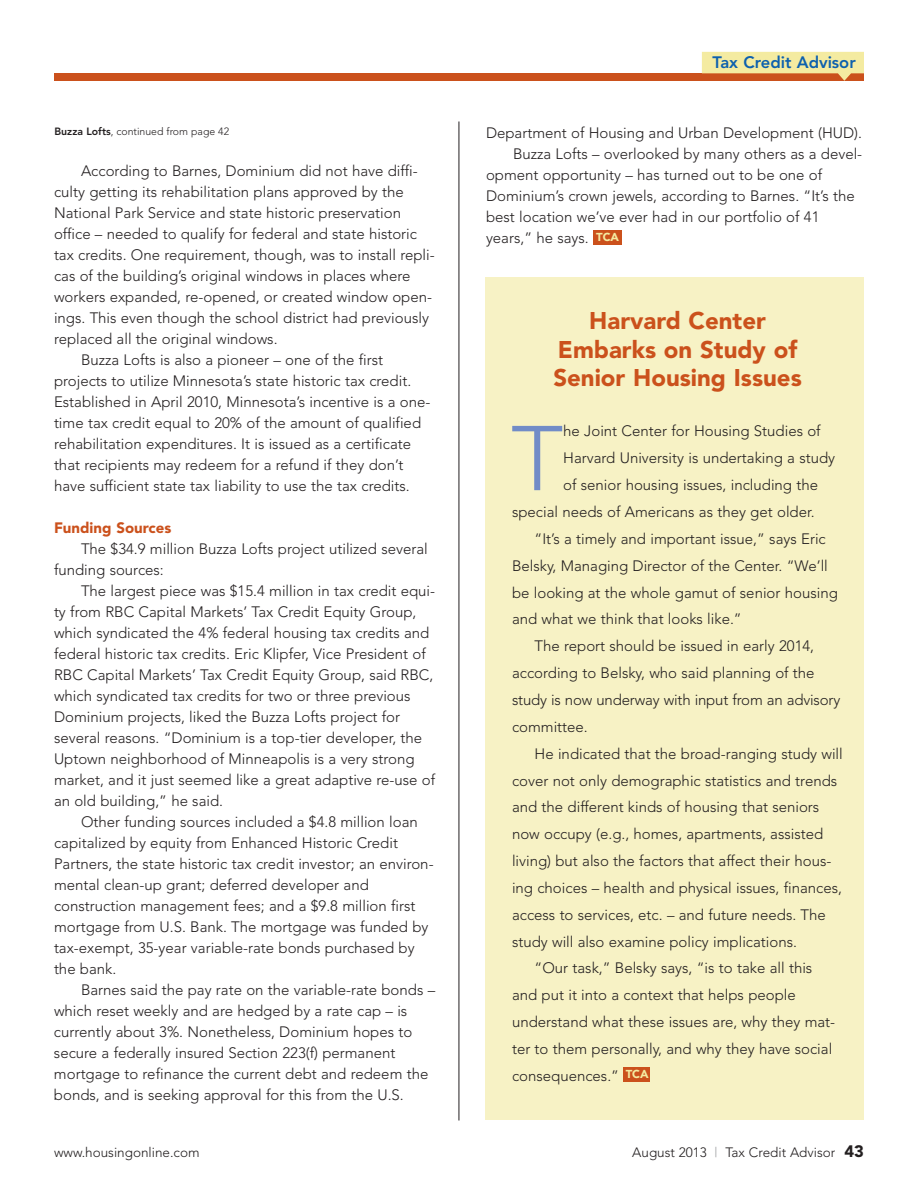
<style>
.page{position:relative;width:918px;height:1188px;background:#fff}
.page>*{position:absolute;margin:0;border:0;box-sizing:border-box;transform-origin:0 0}
.t1{font:300 90.75px "Avenir";color:#718cc7}
.t2{font:900 24px/28.5px "Avenir";color:#cb511c;text-align:center}
.t3{font:800 16.5px "Avenir";color:#0d60ae}
.t4{font:300 15px/21px "Avenir";color:#231f20}
.t5{font:900 15px "Avenir";color:#cb511c}
.t6{font:300 13.5px "Avenir";color:#231f20}
.t7{font:300 10.5px "Avenir";color:#231f20}
.s1{font-weight:800}
.s2{font-weight:900;font-size:11.55px;color:#f4eba1}
.s3{color:#939598}
.s4{font-weight:900;font-size:16.5px}
</style>
<div class="page">
<div style="left:54px;top:73px;width:810px;height:8px;background:#cb511c"></div>
<svg style="left:702px;top:52px;width:162px;height:29px"></svg>
<hr style="left:459px;top:122px;width:1px;height:999px;background:#231f20">
<div style="left:485px;top:277px;width:379px;height:843px;background:#f7f2c5"></div>
<div style="left:623px;top:1067px;width:27px;height:15px;background:#cb511c"></div>
<div style="left:594px;top:230px;width:28px;height:14px;background:#cb511c"></div>
<p class="t7" style="left:54px;top:127px;width:176px"><span class="s1">Buzza Lofts</span>, continued from page 42</p>
<p class="t4" style="left:81px;top:161px;width:338px">According to Barnes, Dominium did not have diffi-</p>
<p class="t4" style="left:54px;top:182px;width:351px">culty getting its rehabilitation plans approved by the</p>
<p class="t4" style="left:54px;top:203px;width:349px">National Park Service and state historic preservation</p>
<p class="t4" style="left:54px;top:224px;width:365px">office – needed to qualify for federal and state historic</p>
<p class="t4" style="left:54px;top:245px;width:382px">tax credits. One requirement, though, was to install repli-</p>
<p class="t4" style="left:54px;top:266px;width:358px">cas of the building’s original windows in places where</p>
<p class="t4" style="left:54px;top:287px;width:380px">workers expanded, re-opened, or created window open-</p>
<p class="t4" style="left:54px;top:308px;width:376px">ings. This even though the school district had previously</p>
<p class="t4" style="left:54px;top:329px;width:225px">replaced all the original windows.</p>
<p class="t4" style="left:81px;top:350px;width:304px">Buzza Lofts is also a pioneer – one of the first</p>
<p class="t4" style="left:54px;top:371px;width:359px">projects to utilize Minnesota’s state historic tax credit.</p>
<p class="t4" style="left:54px;top:392px;width:378px">Established in April 2010, Minnesota’s incentive is a one-</p>
<p class="t4" style="left:54px;top:413px;width:369px">time tax credit equal to 20% of the amount of qualified</p>
<p class="t4" style="left:54px;top:434px;width:359px">rehabilitation expenditures. It is issued as a certificate</p>
<p class="t4" style="left:54px;top:455px;width:351px">that recipients may redeem for a refund if they don’t</p>
<p class="t4" style="left:54px;top:476px;width:357px">have sufficient state tax liability to use the tax credits.</p>
<p class="t5" style="left:54px;top:521px;width:119px">Funding Sources</p>
<p class="t4" style="left:54px;top:539px;width:375px;text-indent:27px">The $34.9 million Buzza Lofts project utilized several funding sources:</p>
<p class="t4" style="left:54px;top:581px;width:383px;text-indent:27px">The largest piece was $15.4 million in tax credit equi&shy;ty from RBC Capital Markets’ Tax Credit Equity Group, which syndicated the 4% federal housing tax credits and federal historic tax credits. Eric Klipfer, Vice President of RBC Capital Markets’ Tax Credit Equity Group, said RBC, which syndicated tax credits for two or three previous Dominium projects, liked the Buzza Lofts project for several reasons. “Dominium is a top-tier developer, the Uptown neighborhood of Minneapolis is a very strong market, and it just seemed like a great adaptive re-use of an old building,” he said.</p>
<p class="t4" style="left:54px;top:812px;width:381px;text-indent:27px">Other funding sources included a $4.8 million loan capitalized by equity from Enhanced Historic Credit Partners, the state historic tax credit investor; an environ&shy;mental clean-up grant; deferred developer and construction management fees; and a $9.8 million first mortgage from U.S. Bank. The mortgage was funded by tax-exempt, 35-year variable-rate bonds purchased by the bank.</p>
<p class="t4" style="left:54px;top:980px;width:383px;text-indent:27px">Barnes said the pay rate on the variable-rate bonds – which reset weekly and are hedged by a rate cap – is currently about 3%. Nonetheless, Dominium hopes to secure a federally insured Section 223(f) permanent mortgage to refinance the current debt and redeem the bonds, and is seeking approval for this from the U.S.</p>
<p class="t3" style="left:713px;top:56px;width:145px">Tax Credit Advisor</p>
<p class="t4" style="left:486px;top:124px;width:378px">Department of Housing and Urban Development (HUD).</p>
<p class="t4" style="left:513px;top:145px;width:351px">Buzza Lofts – overlooked by many others as a devel-</p>
<p class="t4" style="left:486px;top:166px;width:338px">opment opportunity – has turned out to be one of</p>
<p class="t4" style="left:486px;top:187px;width:370px">Dominium’s crown jewels, according to Barnes. “It’s the</p>
<p class="t4" style="left:486px;top:208px;width:335px">best location we’ve ever had in our portfolio of 41</p>
<p class="t4" style="left:486px;top:229px;width:135px">years,” he says. <span class="s2">TCA</span></p>
<h2 class="t2" style="left:553px;top:309px;width:250px">Harvard Center<br>Embarks on Study of<br>Senior Housing Issues</h2>
<h1 class="t1" style="left:511px;top:422px;width:54px">T</h1>
<p class="t4" style="left:563px;top:422px;width:259px">he Joint Center for Housing Studies of</p>
<p class="t4" style="left:563px;top:449px;width:273px">Harvard University is undertaking a study</p>
<p class="t4" style="left:563px;top:476px;width:256px">of senior housing issues, including the</p>
<p class="t4" style="left:512px;top:503px;width:304px">special needs of Americans as they get older.</p>
<p class="t4" style="left:535px;top:529px;width:293px">“It’s a timely and important issue,” says Eric</p>
<p class="t4" style="left:512px;top:556px;width:317px">Belsky, Managing Director of the Center. “We’ll</p>
<p class="t4" style="left:512px;top:583px;width:327px">be looking at the whole gamut of senior housing</p>
<p class="t4" style="left:512px;top:610px;width:231px">and what we think that looks like.”</p>
<p class="t4" style="left:535px;top:637px;width:281px">The report should be issued in early 2014,</p>
<p class="t4" style="left:512px;top:664px;width:304px">according to Belsky, who said planning of the</p>
<p class="t4" style="left:512px;top:691px;width:330px">study is now underway with input from an advisory</p>
<p class="t4" style="left:512px;top:717px;width:77px">committee.</p>
<p class="t4" style="left:535px;top:744px;width:310px">He indicated that the broad-ranging study will</p>
<p class="t4" style="left:512px;top:771px;width:327px">cover not only demographic statistics and trends</p>
<p class="t4" style="left:512px;top:798px;width:309px">and the different kinds of housing that seniors</p>
<p class="t4" style="left:512px;top:825px;width:313px">now occupy (e.g., homes, apartments, assisted</p>
<p class="t4" style="left:512px;top:852px;width:321px">living) but also the factors that affect their hous-</p>
<p class="t4" style="left:512px;top:878px;width:332px">ing choices – health and physical issues, finances,</p>
<p class="t4" style="left:512px;top:905px;width:315px">access to services, etc. – and future needs. The</p>
<p class="t4" style="left:512px;top:932px;width:287px">study will also examine policy implications.</p>
<p class="t4" style="left:535px;top:959px;width:279px">“Our task,” Belsky says, “is to take all this</p>
<p class="t4" style="left:512px;top:986px;width:285px">and put it into a context that helps people</p>
<p class="t4" style="left:512px;top:1013px;width:325px">understand what these issues are, why they mat-</p>
<p class="t4" style="left:512px;top:1040px;width:322px">ter to them personally, and why they have social</p>
<p class="t4" style="left:512px;top:1066px;width:138px">consequences.” <sup>TCA</sup></p>
<p class="t6" style="left:54px;top:1147px;width:147px">www.housingonline.com</p>
<p class="t6" style="left:632px;top:1147px;width:233px">August 2013 <span class="s3">|</span> Tax Credit Advisor <span class="s4">43</span></p>
</div>
